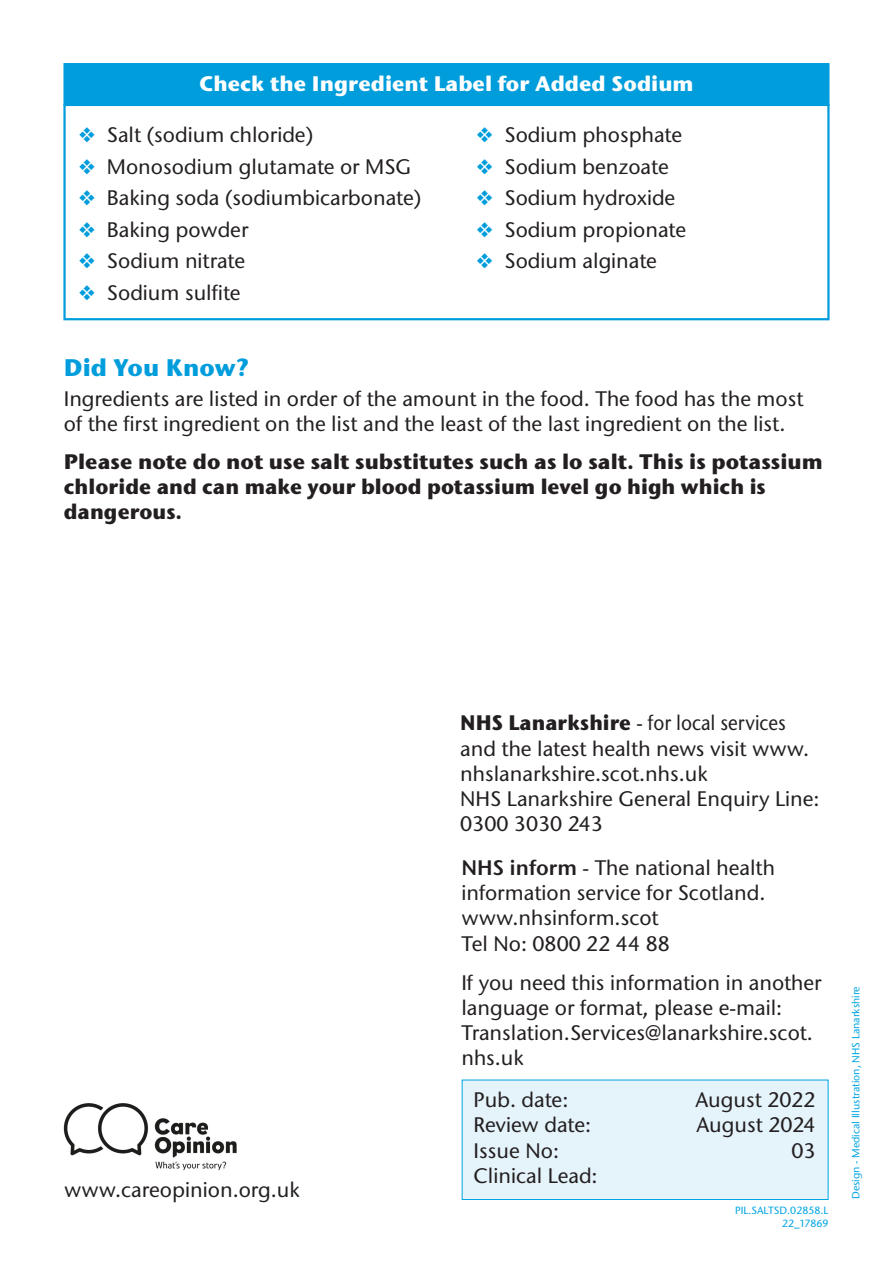
<style>
.page{position:relative;width:893px;height:1263px;background:#fff}
.page>*{position:absolute;margin:0;border:0;box-sizing:border-box;transform-origin:0 0}
.t1{font:700 24px "Stone Sans ITC";color:#009ddc}
.XS_body{font:500 21px/25.2px "Stone Sans ITC";color:#231f20}
.XS_bullet{font:500 21px "Stone Sans ITC";color:#231f20}
.XS_body-2{font:700 21px/25.2px "Stone Sans ITC";color:#231f20}
.XS_body-3{font:500 21px/25.2px "Stone Sans ITC";color:#231f20;scale:.95 1}
.XS_body-4{font:700 21px "Stone Sans ITC";color:#fff}
.XS_MIS{font:500 10.5px "Stone Sans ITC";color:#00a5e3}
.s1{color:#009ddc}
.s2{font-weight:700}
.s3{font-family:"Stone Sans ITC Semi";font-weight:400}
</style>
<div class="page">
<div style="left:462px;top:1080px;width:366px;height:120px;background:#e5f3fb;border:1px solid #00a5e3"></div>
<div style="left:63px;top:63px;width:766px;height:43px;background:#009ddc"></div>
<div style="left:63px;top:104px;width:767px;height:216px;border:2px solid #009ddc"></div>
<img style="left:63px;top:1103px;width:174px;height:68px">
<h1 class="XS_body-4" style="left:199px;top:70px;width:496px">Check the Ingredient Label for Added Sodium</h1>
<p class="XS_bullet" style="left:476px;top:122px;width:207px"><span class="s1">❖</span> Sodium phosphate</p>
<p class="XS_bullet" style="left:476px;top:153px;width:194px"><span class="s1">❖</span> Sodium benzoate</p>
<p class="XS_bullet" style="left:476px;top:185px;width:200px"><span class="s1">❖</span> Sodium hydroxide</p>
<p class="XS_bullet" style="left:476px;top:217px;width:211px"><span class="s1">❖</span> Sodium propionate</p>
<p class="XS_bullet" style="left:476px;top:248px;width:182px"><span class="s1">❖</span> Sodium alginate</p>
<p class="XS_bullet" style="left:79px;top:122px;width:236px"><span class="s1">❖</span> Salt (sodium chloride)</p>
<p class="XS_bullet" style="left:79px;top:153px;width:334px"><span class="s1">❖</span> Monosodium glutamate or MSG</p>
<p class="XS_bullet" style="left:79px;top:185px;width:344px"><span class="s1">❖</span> Baking soda (sodiumbicarbonate)</p>
<p class="XS_bullet" style="left:79px;top:217px;width:171px"><span class="s1">❖</span> Baking powder</p>
<p class="XS_bullet" style="left:79px;top:248px;width:168px"><span class="s1">❖</span> Sodium nitrate</p>
<p class="XS_bullet" style="left:79px;top:280px;width:163px"><span class="s1">❖</span> Sodium sulfite</p>
<p class="t1" style="left:64px;top:352px;width:187px">Did You Know?</p>
<h1 class="XS_body" style="left:64px;top:386px;width:741px">Ingredients are listed in order of the amount in the food. The food has the most of the first ingredient on the list and the least of the last ingredient on the list.</h1>
<h1 class="XS_body-2" style="left:64px;top:448px;width:761px">Please note do not use salt substitutes such as lo salt. This is potassium chloride and can make your blood potassium level go high which is dangerous.</h1>
<h1 class="XS_body" style="left:64px;top:1177px;width:237px">www.careopinion.org.uk</h1>
<h1 class="XS_body-3" style="left:460px;top:710px;width:369px"><span class="s2">NHS Lanarkshire</span> - for local services and the latest health news visit www. nhslanarkshire.scot.nhs.uk</h1>
<h1 class="XS_body" style="left:460px;top:786px;width:361px">NHS Lanarkshire General Enquiry Line:<br>0300 3030 243</h1>
<h1 class="XS_body" style="left:461px;top:855px;width:315px"><span class="s3">NHS inform</span> - The national health information service for Scotland.</h1>
<h1 class="XS_body" style="left:461px;top:905px;width:199px">www.nhsinform.scot</h1>
<h1 class="XS_body" style="left:461px;top:930px;width:210px">Tel No: 0800 22 44 88</h1>
<h1 class="XS_body" style="left:461px;top:970px;width:362px">If you need this information in another language or format, please e-mail:<br>Translation.Services@lanarkshire.scot. nhs.uk</h1>
<h1 class="XS_body" style="left:474px;top:1087px;width:96px">Pub. date:</h1>
<h1 class="XS_body" style="left:695px;top:1087px;width:122px">August 2022</h1>
<h1 class="XS_body" style="left:474px;top:1112px;width:119px">Review date:</h1>
<h1 class="XS_body" style="left:696px;top:1112px;width:121px">August 2024</h1>
<h1 class="XS_body" style="left:474px;top:1137px;width:87px">Issue No:</h1>
<h1 class="XS_body" style="left:791px;top:1137px;width:26px">03</h1>
<h1 class="XS_body" style="left:474px;top:1163px;width:126px">Clinical Lead:</h1>
<p class="XS_MIS" style="left:735px;top:1204px;width:95px">PIL.SALTSD.02858.L</p>
<p class="XS_MIS" style="left:782px;top:1217px;width:48px">22_17869</p>
<p class="XS_MIS" style="left:849px;top:1199px;width:214px;rotate:-90deg">Design - Medical Illustration, NHS Lanarkshire</p>
</div>
